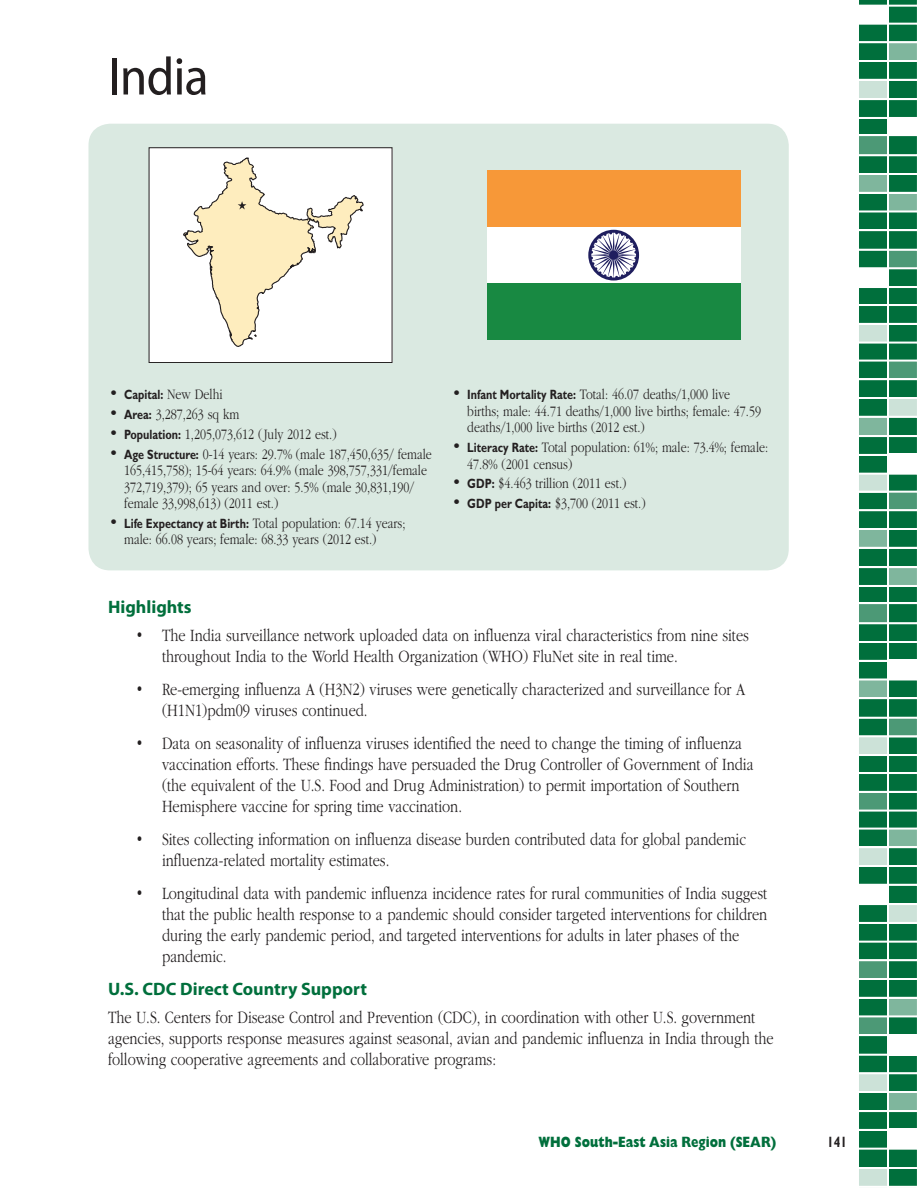
<style>
.page{position:relative;width:918px;height:1188px;background:#fff}
.page>*{position:absolute;margin:0;border:0;box-sizing:border-box;transform-origin:0 0}
.Heading_2_COUNTRY{font:semi-condensed 54px "Myriad Pro";letter-spacing:-.015em;color:#231f20}
.t1{font:300 18px/21px "ITC Garamond Std";color:#231f20;scale:.8 1}
.Heading_4_GREEN{font:700 18px "Myriad Pro";color:#006f3c}
.t2{font:300 15px/16.5px "ITC Garamond Std";color:#231f20;scale:.8 1}
.t3{font:800 15px "Gill Sans Std";color:#006f3c;scale:.8 1}
.t4{font:700 15px "Gill Sans Std";color:#231f20;scale:.8 1}
.t5{font:700 13.5px "Gill Sans Std";color:#231f20;scale:.8 1}
.s1{font-family:"ITC Garamond Std";font-weight:300;font-size:18px}
.s2{font-family:"ITC Garamond Std";font-weight:300;font-size:15px}
.s3{font-size:18px}
.s4{font-family:"Gill Sans Std";font-weight:700;font-size:13.5px}
</style>
<div class="page">
<div style="left:89px;top:124px;width:700px;height:446px;background:#dae9e1;border-radius:22px"></div>
<div style="left:149px;top:148px;width:243px;height:215px;background:#fff"></div>
<svg style="left:183px;top:157px;width:181px;height:190px"></svg>
<div style="left:487px;top:171px;width:254px;height:169px;background:#fff"></div>
<svg style="left:588px;top:230px;width:51px;height:51px"></svg>
<svg style="left:591px;top:233px;width:45px;height:44px"></svg>
<div style="left:609px;top:251px;width:9px;height:9px;background:#1f1e5e;border-radius:50%"></div>
<div style="left:487px;top:171px;width:254px;height:56px;background:#f79838"></div>
<div style="left:487px;top:283px;width:254px;height:57px;background:#188942"></div>
<svg style="left:859px;top:0;width:58px;height:1186px"></svg>
<p class="Heading_2_COUNTRY" style="left:108px;top:47px;width:102px">India</p>
<p class="t5" style="left:108px;top:387px;width:145px"><span class="s1">•</span> Capital: <span class="s2">New Delhi</span></p>
<p class="t2" style="left:108px;top:406px;width:166px"><span class="s3">•</span> <span class="s4">Area:</span> 3,287,263 sq km</p>
<p class="t2" style="left:108px;top:426px;width:287px"><span class="s3">•</span> <span class="s4">Population:</span> 1,205,073,612 (July 2012 est.)</p>
<p class="t2" style="left:124px;top:446px;width:386px;text-indent:-16px"><span class="s3">•</span> <span class="s4">Age Structure:</span> 0-14 years: 29.7% (male 187,450,635/ female 165,415,758); 15-64 years: 64.9% (male 398,757,331/female 372,719,379); 65 years and over: 5.5% (male 30,831,190/ female 33,998,613) (2011 est.)</p>
<p class="t2" style="left:124px;top:515px;width:353px;text-indent:-16px"><span class="s3">•</span> <span class="s4">Life Expectancy at Birth:</span> Total population: 67.14 years; male: 66.08 years; female: 68.33 years (2012 est.)</p>
<p class="t2" style="left:467px;top:387px;width:369px;text-indent:-16px"><span class="s3">•</span> <span class="s4">Infant Mortality Rate:</span> Total: 46.07 deaths/1,000 live births; male: 44.71 deaths/1,000 live births; female: 47.59 deaths/1,000 live births (2012 est.)</p>
<p class="t2" style="left:467px;top:439px;width:378px;text-indent:-16px"><span class="s3">•</span> <span class="s4">Literacy Rate:</span> Total population: 61%; male: 73.4%; female:<br>47.8% (2001 census)</p>
<p class="t2" style="left:451px;top:476px;width:221px"><span class="s3">•</span> <span class="s4">GDP:</span> $4.463 trillion (2011 est.)</p>
<p class="t2" style="left:451px;top:495px;width:245px"><span class="s3">•</span> <span class="s4">GDP per Capita:</span> $3,700 (2011 est.)</p>
<p class="Heading_4_GREEN" style="left:108px;top:595px;width:85px">Highlights</p>
<p class="t1" style="left:162px;top:625px;width:735px;text-indent:-27px">• The India surveillance network uploaded data on influenza viral characteristics from nine sites throughout India to the World Health Organization (WHO) FluNet site in real time.</p>
<p class="t1" style="left:162px;top:679px;width:731px;text-indent:-27px">• Re-emerging influenza A (H3N2) viruses were genetically characterized and surveillance for A (H1N1)pdm09 viruses continued.</p>
<p class="t1" style="left:162px;top:733px;width:741px;text-indent:-27px">• Data on seasonality of influenza viruses identified the need to change the timing of influenza vaccination efforts. These findings have persuaded the Drug Controller of Government of India (the equivalent of the U.S. Food and Drug Administration) to permit importation of Southern Hemisphere vaccine for spring time vaccination.</p>
<p class="t1" style="left:162px;top:829px;width:731px;text-indent:-27px">• Sites collecting information on influenza disease burden contributed data for global pandemic influenza-related mortality estimates.</p>
<p class="t1" style="left:162px;top:883px;width:758px;text-indent:-27px">• Longitudinal data with pandemic influenza incidence rates for rural communities of India suggest that the public health response to a pandemic should consider targeted interventions for children during the early pandemic period, and targeted interventions for adults in later phases of the pandemic.</p>
<p class="Heading_4_GREEN" style="left:108px;top:977px;width:261px">U.S. CDC Direct Country Support</p>
<p class="t1" style="left:108px;top:1007px;width:834px">The U.S. Centers for Disease Control and Prevention (CDC), in coordination with other U.S. government agencies, supports response measures against seasonal, avian and pandemic influenza in India through the following cooperative agreements and collaborative programs:</p>
<p class="t3" style="left:538px;top:1133px;width:299px">WHO South-East Asia Region (SEAR)</p>
<p class="t4" style="left:827px;top:1133px;width:26px">141</p>
</div>
